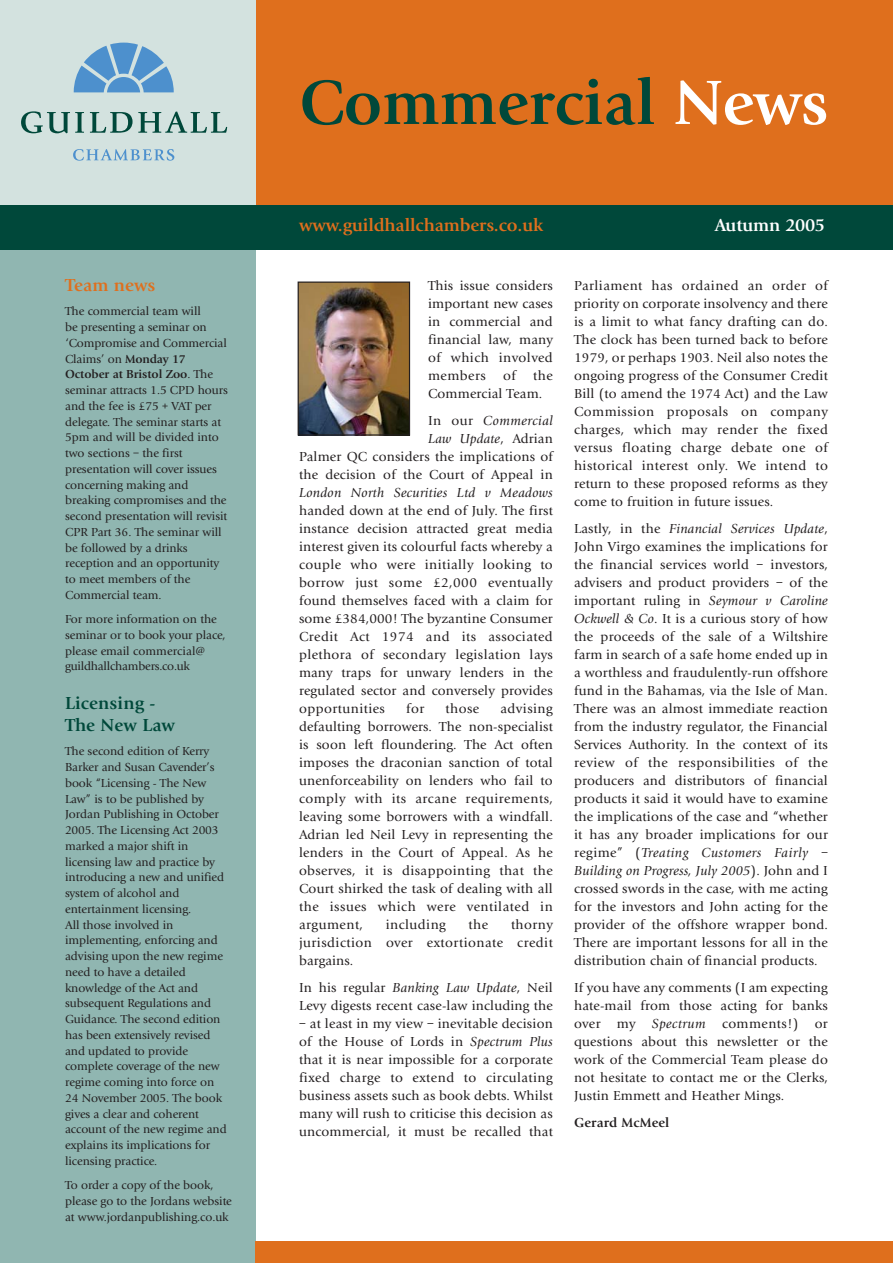
<style>
.page{position:relative;width:893px;height:1263px;background:#fff}
.page>*{position:absolute;margin:0;border:0;box-sizing:border-box;transform-origin:0 0}
.t1{font:700 64.5px "Giovanni";letter-spacing:-.005em;color:#00483a}
.t2{font:700 18px "Giovanni";letter-spacing:-.005em;color:#df6f1d}
.t3{font:700 18px/22.5px "Giovanni";letter-spacing:.01em;color:#00483a}
.t4{font:700 18px "Giovanni";letter-spacing:-.01em;color:#fff}
.t5{font:13.5px/18px "Giovanni";letter-spacing:.015em;color:#231f20;text-align:justify}
.t6{font:italic 13.5px "Giovanni";letter-spacing:.02em;color:#231f20}
.t7{font:700 13.5px "Giovanni";letter-spacing:.01em;color:#231f20}
.t8{font:13.5px "Giovanni";letter-spacing:.035em;color:#231f20}
.t9{font:12px/15.8px "Giovanni";letter-spacing:-.005em;color:#231f20}
.s1{font-weight:700}
.s2{color:#fff}
.s3{font-style:italic}
</style>
<div class="page">
<div style="left:0;top:250px;width:255px;height:1013px;background:#90b6b1"></div>
<div style="left:255px;top:0;width:637px;height:205px;background:#df6f1d"></div>
<div style="left:0;top:205px;width:892px;height:45px;background:#00483a"></div>
<div style="left:0;top:0;width:255px;height:205px;background:#d3e2df"></div>
<svg style="left:21px;top:111px;width:63px;height:22px"></svg>
<svg style="left:90px;top:112px;width:42px;height:21px"></svg>
<svg style="left:138px;top:111px;width:89px;height:22px"></svg>
<svg style="left:73px;top:149px;width:101px;height:12px"></svg>
<svg style="left:74px;top:43px;width:100px;height:49px"></svg>
<div style="left:255px;top:1242px;width:637px;height:21px;background:#df6f1d"></div>
<img style="left:299px;top:284px;width:109px;height:150px">
<div style="left:297px;top:282px;width:113px;height:154px;border:1px solid #231f20"></div>
<h2 class="t2" style="left:65px;top:278px;width:92px">Team news</h2>
<p class="t9" style="left:65px;top:305px;width:164px">The commercial team will<br>be presenting a seminar on ‘Compromise and Commercial<br>Claims’ on <span class="s1">Monday 17<br>October at Bristol Zoo</span>. The seminar attracts 1.5 CPD hours and the fee is £75 + VAT per delegate. The seminar starts at<br>5pm and will be divided into two sections – the first presentation will cover issues concerning making and breaking compromises and the second presentation will revisit<br>CPR Part 36. The seminar will be followed by a drinks reception and an opportunity to meet members of the<br>Commercial team.</p>
<p class="t9" style="left:65px;top:612px;width:162px">For more information on the seminar or to book your place, please email commercial@ guildhallchambers.co.uk</p>
<h2 class="t3" style="left:65px;top:693px;width:111px">Licensing -<br>The New Law</h2>
<p class="t9" style="left:65px;top:745px;width:163px">The second edition of Kerry<br>Barker and Susan Cavender’s book “Licensing - The New<br>Law” is to be published by<br>Jordan Publishing in October<br>2005. The Licensing Act 2003 marked a major shift in licensing law and practice by introducing a new and unified system of alcohol and entertainment licensing.<br>All those involved in implementing, enforcing and advising upon the new regime need to have a detailed knowledge of the Act and subsequent Regulations and<br>Guidance. The second edition has been extensively revised and updated to provide complete coverage of the new regime coming into force on<br>24 November 2005. The book gives a clear and coherent account of the new regime and explains its implications for licensing practice.</p>
<p class="t9" style="left:65px;top:1178px;width:168px">To order a copy of the book, please go to the Jordans website at www.jordanpublishing.co.uk</p>
<h1 class="t1" style="left:299px;top:78px;width:531px">Commercial <span class="s2">News</span></h1>
<h2 class="t2" style="left:299px;top:219px;width:246px">www.guildhallchambers.co.uk</h2>
<h2 class="t4" style="left:715px;top:219px;width:112px">Autumn 2005</h2>
<p class="t5" style="left:428px;top:278px;width:126px">This issue considers important new cases in commercial and financial law, many of which involved members</p>
<p class="t5" style="left:503px;top:368px;width:14px">of</p>
<p class="t5" style="left:428px;top:368px;width:126px;text-indent:105px">the<br>Commercial Team.</p>
<p class="t5" style="left:299px;top:413px;width:255px;text-align:right">In our <span class="s3">Commercial<br>Law Update</span>, Adrian<br>Palmer QC considers the implications of the decision of the Court of Appeal in</p>
<p class="t6" style="left:299px;top:487px;width:255px">London North Securities Ltd v Meadows</p>
<p class="t5" style="left:299px;top:503px;width:255px">handed down at the end of July. The first instance decision attracted great media interest given its colourful facts whereby a couple who were initially looking to borrow just some £2,000 eventually found themselves faced with a claim for some £384,000! The byzantine Consumer Credit Act 1974 and its associated plethora of secondary legislation lays many traps for unwary lenders in the regulated sector and conversely provides opportunities</p>
<p class="t5" style="left:406px;top:701px;width:20px">for</p>
<p class="t5" style="left:445px;top:701px;width:35px">those</p>
<p class="t5" style="left:299px;top:701px;width:255px;text-indent:201px">advising defaulting borrowers. The non-specialist is soon left floundering. The Act often imposes the draconian sanction of total unenforceability on lenders who fail to comply with its arcane requirements, leaving some borrowers with a windfall.<br>Adrian led Neil Levy in representing the lenders in the Court of Appeal. As he observes, it is disappointing that the Court shirked the task of dealing with all the issues which were ventilated in argument,</p>
<p class="t5" style="left:299px;top:917px;width:255px;text-indent:212px">thorny jurisdiction over extortionate credit bargains.</p>
<p class="t5" style="left:299px;top:980px;width:255px">In his regular <span class="s3">Banking Law Update</span>, Neil<br>Levy digests recent case-law including the</p>
<p class="t5" style="left:299px;top:1016px;width:255px">– at least in my view – inevitable decision of the House of Lords in <span class="s3">Spectrum Plus </span>that it is near impossible for a corporate fixed charge to extend to circulating business assets such as book debts. Whilst many will rush to criticise this decision as uncommercial, it must be recalled that</p>
<p class="t8" style="left:386px;top:919px;width:62px">including</p>
<p class="t5" style="left:468px;top:917px;width:21px">the</p>
<p class="t5" style="left:574px;top:278px;width:255px">Parliament has ordained an order of priority on corporate insolvency and there is a limit to what fancy drafting can do.<br>The clock has been turned back to before 1979, or perhaps 1903. Neil also notes the ongoing progress of the Consumer Credit Bill (to amend the 1974 Act) and the Law Commission proposals on company charges, which may render the fixed versus floating charge debate one of historical interest only. We intend to return to these proposed reforms as they come to fruition in future issues.</p>
<p class="t5" style="left:574px;top:521px;width:255px">Lastly, in the <span class="s3">Financial Services Update</span>, John Virgo examines the implications for the financial services world – investors, advisers and product providers – of the important ruling in <span class="s3">Seymour v Caroline Ockwell &amp; Co</span>. It is a curious story of how the proceeds of the sale of a Wiltshire farm in search of a safe home ended up in a worthless and fraudulently-run offshore fund in the Bahamas, via the Isle of Man.<br>There was an almost immediate reaction from the industry regulator, the Financial Services Authority. In the context of its review of the responsibilities of the producers and distributors of financial products it said it would have to examine the implications of the case and “whether it has any broader implications for our regime” (<span class="s3">Treating Customers Fairly – Building on Progress, July 2005</span>). John and I crossed swords in the case, with me acting for the investors and John acting for the provider of the offshore wrapper bond.<br>There are important lessons for all in the distribution chain of financial products.</p>
<p class="t5" style="left:574px;top:980px;width:255px">If you have any comments (I am expecting hate-mail from those acting for banks over my <span class="s3">Spectrum</span> comments!) or questions about this newsletter or the work of the Commercial Team please do not hesitate to contact me or the Clerks, Justin Emmett and Heather Mings.</p>
<p class="t7" style="left:574px;top:1117px;width:97px">Gerard McMeel</p>
</div>
